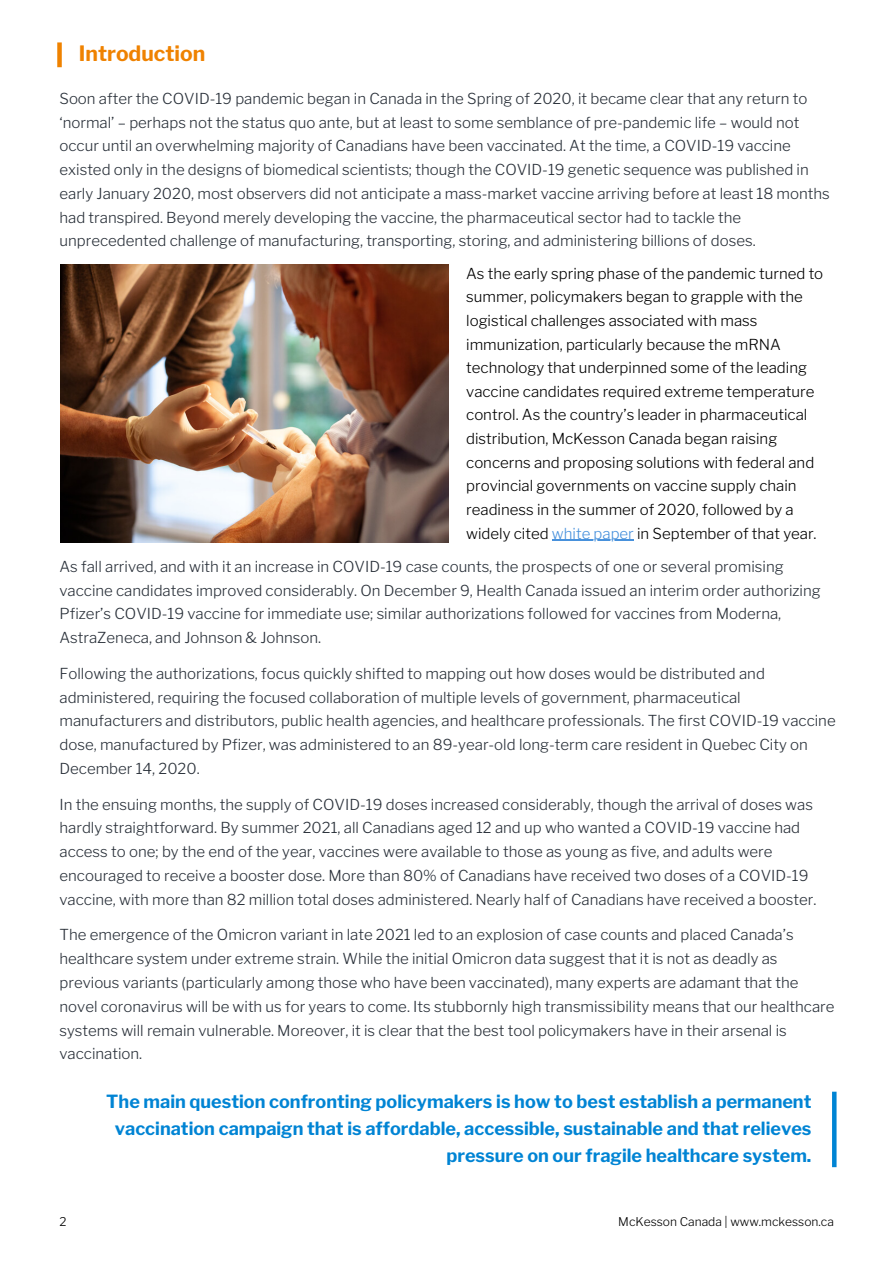
<style>
.page{position:relative;width:894px;height:1264px;background:#fff}
.page>*{position:absolute;margin:0;border:0;box-sizing:border-box;transform-origin:0 0}
.t1{font:700 21px "Libre Franklin";color:#ef8200}
.t2{font:700 18px/27px "Libre Franklin";color:#0084d4;text-align:right}
.t3{font:300 15px/23.7px "Libre Franklin";color:#293039}
.t4{font:300 15px/23.7px "Libre Franklin";color:#000}
.t5{font:300 12px "Libre Franklin";color:#000}
.s1{color:#4891dc}
</style>
<div class="page">
<svg style="left:832px;top:1091px;width:4px;height:76px"></svg>
<img style="left:60px;top:265px;width:388px;height:277px">
<hr style="left:551px;top:540px;width:82px;height:1px;background:#4891dc">
<div style="left:57px;top:42px;width:5px;height:25px;background:#ef8200"></div>
<p class="t1" style="left:79px;top:41px;width:128px">Introduction</p>
<p class="t3" style="left:59px;top:86px;width:771px">Soon after the COVID-19 pandemic began in Canada in the Spring of 2020, it became clear that any return to ‘normal’ – perhaps not the status quo ante, but at least to some semblance of pre-pandemic life – would not occur until an overwhelming majority of Canadians have been vaccinated. At the time, a COVID-19 vaccine existed only in the designs of biomedical scientists; though the COVID-19 genetic sequence was published in early January 2020, most observers did not anticipate a mass-market vaccine arriving before at least 18 months had transpired. Beyond merely developing the vaccine, the pharmaceutical sector had to tackle the unprecedented challenge of manufacturing, transporting, storing, and administering billions of doses.</p>
<p class="t4" style="left:466px;top:261px;width:358px">As the early spring phase of the pandemic turned to summer, policymakers began to grapple with the logistical challenges associated with mass immunization, particularly because the mRNA technology that underpinned some of the leading vaccine candidates required extreme temperature control. As the country’s leader in pharmaceutical distribution, McKesson Canada began raising concerns and proposing solutions with federal and provincial governments on vaccine supply chain readiness in the summer of 2020, followed by a widely cited <span class="s1">white paper</span> in September of that year.</p>
<p class="t3" style="left:59px;top:554px;width:762px">As fall arrived, and with it an increase in COVID-19 case counts, the prospects of one or several promising vaccine candidates improved considerably. On December 9, Health Canada issued an interim order authorizing Pfizer’s COVID-19 vaccine for immediate use; similar authorizations followed for vaccines from Moderna, AstraZeneca, and Johnson &amp; Johnson.</p>
<p class="t3" style="left:59px;top:661px;width:777px">Following the authorizations, focus quickly shifted to mapping out how doses would be distributed and administered, requiring the focused collaboration of multiple levels of government, pharmaceutical manufacturers and distributors, public health agencies, and healthcare professionals. The first COVID-19 vaccine dose, manufactured by Pfizer, was administered to an 89-year-old long-term care resident in Quebec City on December 14, 2020.</p>
<p class="t3" style="left:59px;top:792px;width:758px">In the ensuing months, the supply of COVID-19 doses increased considerably, though the arrival of doses was hardly straightforward. By summer 2021, all Canadians aged 12 and up who wanted a COVID-19 vaccine had access to one; by the end of the year, vaccines were available to those as young as five, and adults were encouraged to receive a booster dose. More than 80% of Canadians have received two doses of a COVID-19 vaccine, with more than 82 million total doses administered. Nearly half of Canadians have received a booster.</p>
<p class="t3" style="left:59px;top:923px;width:776px">The emergence of the Omicron variant in late 2021 led to an explosion of case counts and placed Canada’s healthcare system under extreme strain. While the initial Omicron data suggest that it is not as deadly as previous variants (particularly among those who have been vaccinated), many experts are adamant that the novel coronavirus will be with us for years to come. Its stubbornly high transmissibility means that our healthcare systems will remain vulnerable. Moreover, it is clear that the best tool policymakers have in their arsenal is vaccination.</p>
<p class="t2" style="left:106px;top:1088px;width:706px">The main question confronting policymakers is how to best establish a permanent vaccination campaign that is affordable, accessible, sustainable and that relieves pressure on our fragile healthcare system.</p>
<p class="t5" style="left:59px;top:1213px;width:9px">2</p>
<p class="t5" style="left:618px;top:1213px;width:217px">McKesson Canada | www.mckesson.ca</p>
</div>
